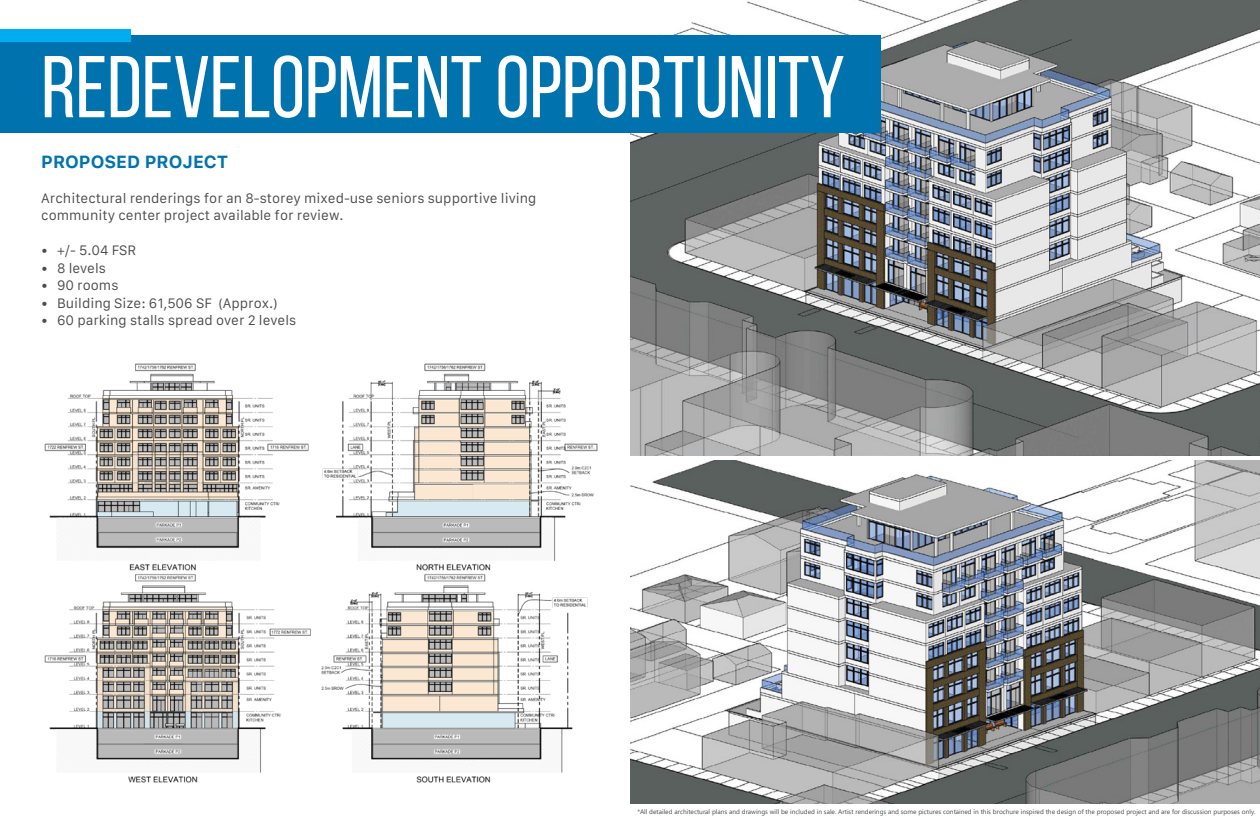
<style>
.page{position:relative;width:1260px;height:819px;background:#fff}
.page>*{position:absolute;margin:0;border:0;box-sizing:border-box;transform-origin:0 0}
.t1{font:87.5px "Bebas Neue";color:#fff}
.t2{font:700 17.5px "Galvji";color:#0073ae}
.t3{font:13.12px/17.5px "Galvji";color:#4b4c4d}
.t4{font:6.56px "Segoe UI";color:#4b4c4d}
</style>
<div class="page">
<img style="left:630px;top:0;width:630px;height:455px">
<div style="left:0;top:36px;width:881px;height:97px;background:#0073ae"></div>
<div style="left:0;top:29px;width:131px;height:13px;background:#00aeef"></div>
<img style="left:630px;top:460px;width:630px;height:343px">
<img style="left:44px;top:363px;width:554px;height:420px">
<p class="t1" style="left:41px;top:40px;width:805px">REDEVELOPMENT OPPORTUNITY</p>
<p class="t2" style="left:41px;top:151px;width:189px">PROPOSED PROJECT</p>
<p class="t3" style="left:41px;top:190px;width:497px">Architectural renderings for an 8-storey mixed-use seniors supportive living community center project available for review.</p>
<p class="t3" style="left:41px;top:242px;width:97px">• +/- 5.04 FSR</p>
<p class="t3" style="left:41px;top:260px;width:66px">• 8 levels</p>
<p class="t3" style="left:41px;top:277px;width:79px">• 90 rooms</p>
<p class="t3" style="left:41px;top:295px;width:238px">• Building Size: 61,506 SF (Approx.)</p>
<p class="t3" style="left:41px;top:312px;width:256px">• 60 parking stalls spread over 2 levels</p>
<p class="t4" style="left:637px;top:805px;width:620px">*All detailed architectural plans and drawings will be included in sale. Artist renderings and some pictures contained in this brochure inspired the design of the proposed project and are for discussion purposes only.</p>
</div>
